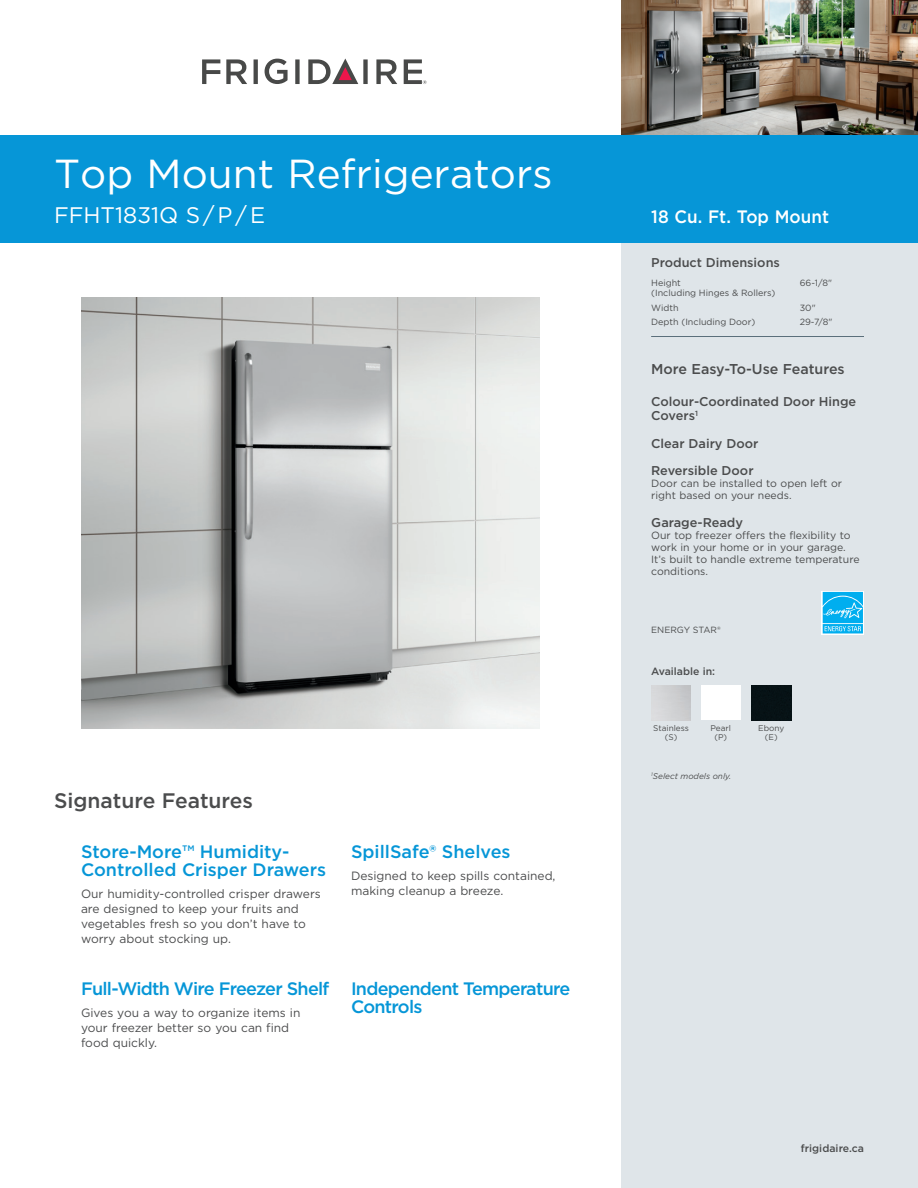
<style>
.page{position:relative;width:918px;height:1188px;background:#fff}
.page>*{position:absolute;margin:0;border:0;box-sizing:border-box;transform-origin:0 0}
.t1{font:40.5px "Gotham";color:#fff}
.t2{font:22.5px "Gotham";color:#fff}
.t3{font:500 21px "Gotham";color:#4b4c4d}
.t4{font:500 18px/18px "Gotham";color:#0696d7}
.t5{font:500 18px/18px "Gotham";letter-spacing:-.03em;color:#0696d7}
.t6{font:500 18px "Gotham";color:#fff;scale:.95 1}
.t7{font:500 14.25px "Gotham";color:#4b4c4d}
.t8{font:500 12.75px/14.2px "Gotham";color:#4b4c4d}
.t9{font:12px/15px "Gotham";color:#4b4c4d}
.t10{font:10.5px/12px "Gotham";color:#4b4c4d}
.t11{font:500 10.5px "Gotham";color:#4b4c4d}
.t12{font:9px/14.5px "Gotham";color:#4b4c4d}
.t13{font:8.25px/9px "Gotham";color:#4b4c4d;text-align:center}
.t14{font:italic 8.25px "Gotham";color:#4b4c4d}
</style>
<div class="page">
<div style="left:621px;top:0;width:297px;height:1188px;background:#dfe5e9"></div>
<img style="left:621px;top:0;width:297px;height:135px">
<hr style="left:651px;top:336px;width:213px;height:1px;background:#5b6f7b">
<div style="left:0;top:135px;width:918px;height:108px;background:#0696d7"></div>
<svg style="left:265px;top:59px;width:23px;height:25px"></svg>
<svg style="left:202px;top:59px;width:18px;height:25px"></svg>
<svg style="left:226px;top:59px;width:21px;height:25px"></svg>
<svg style="left:254px;top:59px;width:4px;height:25px"></svg>
<svg style="left:295px;top:59px;width:5px;height:25px"></svg>
<svg style="left:376px;top:59px;width:21px;height:25px"></svg>
<svg style="left:308px;top:59px;width:60px;height:25px"></svg>
<svg style="left:404px;top:59px;width:23px;height:25px"></svg>
<img style="left:81px;top:297px;width:459px;height:432px">
<svg style="left:822px;top:591px;width:42px;height:43px"></svg>
<svg style="left:823px;top:592px;width:40px;height:41px;background:#28baf1"></svg>
<img style="left:751px;top:686px;width:40px;height:34px">
<div style="left:701px;top:686px;width:40px;height:34px;background:#fff"></div>
<h1 class="t1" style="left:54px;top:147px;width:500px">Top Mount Refrigerators</h1>
<h2 class="t2" style="left:54px;top:201px;width:213px">FFHT1831Q S / P / E</h2>
<h3 class="t3" style="left:54px;top:787px;width:201px">Signature Features</h3>
<h3 class="t4" style="left:81px;top:843px;width:247px">Store-More™ Humidity-<br>Controlled Crisper Drawers</h3>
<p class="t9" style="left:81px;top:886px;width:241px">Our humidity-controlled crisper drawers are designed to keep your fruits and vegetables fresh so you don’t have to worry about stocking up.</p>
<h3 class="t5" style="left:81px;top:979px;width:250px">Full-Width Wire Freezer Shelf</h3>
<p class="t9" style="left:81px;top:1005px;width:221px">Gives you a way to organize items in your freezer better so you can find food quickly.</p>
<h3 class="t4" style="left:351px;top:843px;width:161px">SpillSafe® Shelves</h3>
<p class="t9" style="left:351px;top:868px;width:206px">Designed to keep spills contained, making cleanup a breeze.</p>
<h3 class="t5" style="left:351px;top:979px;width:221px">Independent Temperature<br>Controls</h3>
<h3 class="t6" style="left:651px;top:205px;width:189px">18 Cu. Ft. Top Mount</h3>
<p class="t8" style="left:651px;top:255px;width:130px">Product Dimensions</p>
<p class="t12" style="left:651px;top:276px;width:31px">Height</p>
<p class="t12" style="left:800px;top:276px;width:34px">66-1/8"</p>
<p class="t12" style="left:651px;top:285px;width:126px">(Including Hinges &amp; Rollers)<br>Width</p>
<p class="t12" style="left:800px;top:300px;width:17px">30"</p>
<p class="t12" style="left:651px;top:315px;width:106px">Depth (Including Door)</p>
<p class="t12" style="left:800px;top:315px;width:34px">29-7/8"</p>
<p class="t7" style="left:651px;top:359px;width:195px">More Easy-To-Use Features</p>
<p class="t8" style="left:651px;top:394px;width:207px">Colour-Coordinated Door Hinge<br>Covers<sup>1</sup></p>
<p class="t8" style="left:651px;top:429px;width:109px;line-height:27.8px">Clear Dairy Door<br>Reversible Door</p>
<p class="t10" style="left:651px;top:477px;width:192px">Door can be installed to open left or right based on your needs.</p>
<p class="t8" style="left:651px;top:515px;width:93px">Garage-Ready</p>
<p class="t10" style="left:651px;top:529px;width:210px">Our top freezer offers the flexibility to work in your home or in your garage.<br>It’s built to handle extreme temperature conditions.</p>
<p class="t12" style="left:651px;top:623px;width:71px">ENERGY STAR®</p>
<p class="t11" style="left:651px;top:664px;width:65px">Available in:</p>
<p class="t13" style="left:653px;top:723px;width:37px">Stainless (S)</p>
<p class="t13" style="left:758px;top:723px;width:28px">Ebony (E)</p>
<p class="t13" style="left:711px;top:723px;width:22px">Pearl (P)</p>
<p class="t14" style="left:651px;top:771px;width:82px"><sup>1</sup>Select models only.</p>
<p class="t11" style="left:801px;top:1141px;width:65px">frigidaire.ca</p>
</div>
